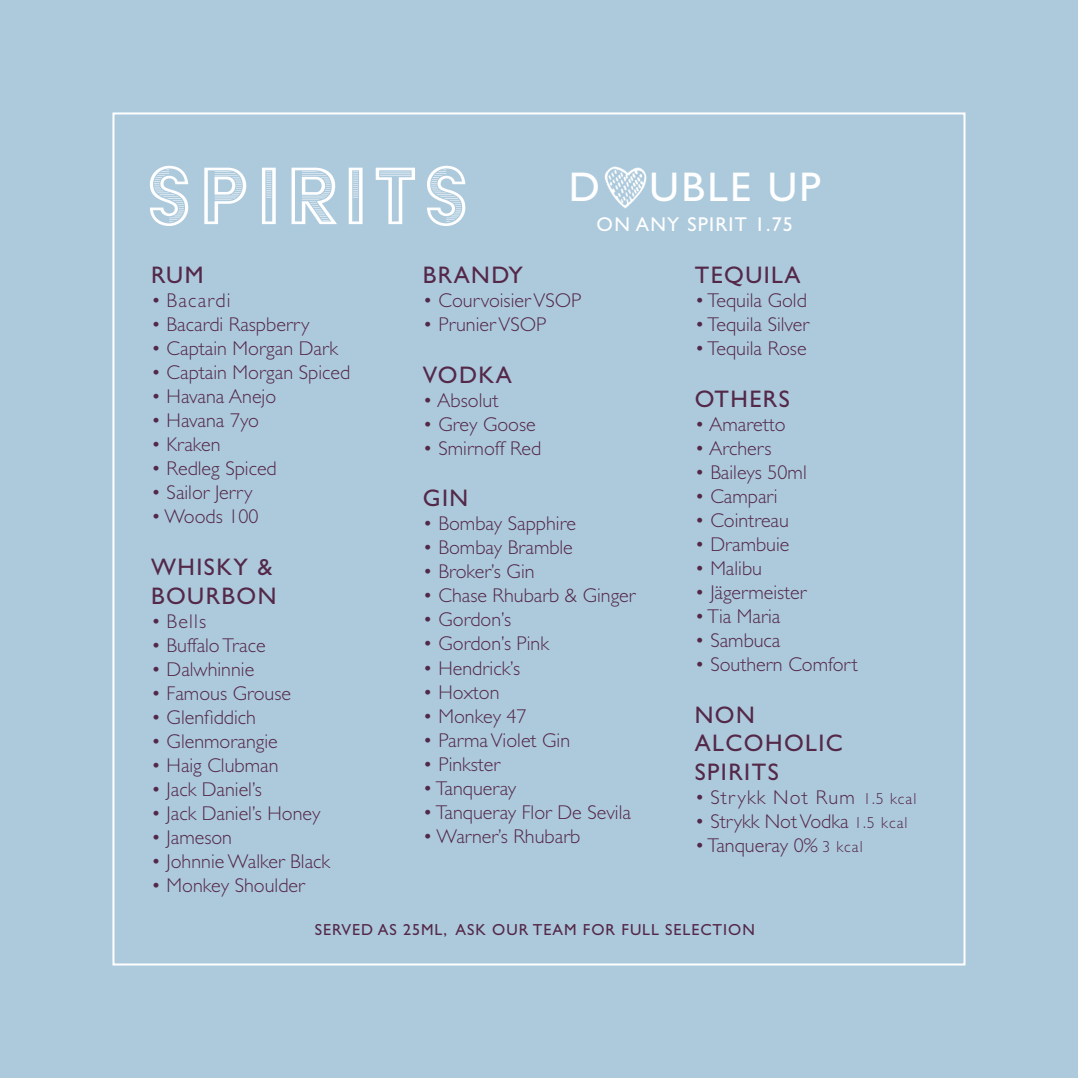
<style>
.page{position:relative;width:1078px;height:1078px;background:#fff}
.page>*{position:absolute;margin:0;border:0;box-sizing:border-box;transform-origin:0 0}
.t1{font:94px "Acier BAT Text Gris";letter-spacing:.07em;color:#fff}
.t2{font:41.6px "Gill Sans";letter-spacing:.06em;color:#fff}
.t3{font:24px/28.8px "Gill Sans";letter-spacing:.06em;color:#542849}
.t4{font:300 20px "Gill Sans";color:#542849}
.t5{font:300 20px "Gill Sans";letter-spacing:.06em;color:#542849}
.t6{font:20px "Gill Sans";letter-spacing:.06em;color:#fff}
.t7{font:16px "Gill Sans";letter-spacing:.06em;color:#542849}
.s1{font-size:16px}
</style>
<div class="page">
<div style="left:0;top:0;width:1077px;height:1077px;background:#adcadd"></div>
<img style="left:604px;top:166px;width:43px;height:43px">
<h1 class="t1" style="left:146px;top:146px;width:326px">SPIRITS</h1>
<h2 class="t2" style="left:568px;top:163px;width:253px">D UBLE UP</h2>
<p class="t6" style="left:596px;top:212px;width:198px">ON ANY SPIRIT 1.75</p>
<p class="t3" style="left:151px;top:261px;width:54px">RUM</p>
<p class="t5" style="left:151px;top:289px;width:81px">• Bacardi</p>
<p class="t4" style="left:151px;top:313px;width:160px">• Bacardi Raspberry</p>
<p class="t4" style="left:151px;top:337px;width:188px">• Captain Morgan Dark</p>
<p class="t4" style="left:151px;top:361px;width:201px">• Captain Morgan Spiced</p>
<p class="t4" style="left:151px;top:385px;width:127px">• Havana Anejo</p>
<p class="t4" style="left:151px;top:409px;width:109px">• Havana 7yo</p>
<p class="t4" style="left:151px;top:433px;width:71px">• Kraken</p>
<p class="t4" style="left:151px;top:457px;width:127px">• Redleg Spiced</p>
<p class="t4" style="left:151px;top:481px;width:103px">• Sailor Jerry</p>
<p class="t4" style="left:151px;top:505px;width:109px">• Woods 100</p>
<p class="t3" style="left:151px;top:552px;width:127px">WHISKY &amp;<br>BOURBON</p>
<p class="t4" style="left:151px;top:609px;width:57px">• Bells</p>
<p class="t4" style="left:151px;top:633px;width:116px">• Buffalo Trace</p>
<p class="t4" style="left:151px;top:657px;width:105px">• Dalwhinnie</p>
<p class="t4" style="left:151px;top:681px;width:141px">• Famous Grouse</p>
<p class="t4" style="left:151px;top:705px;width:106px">• Glenfiddich</p>
<p class="t4" style="left:151px;top:729px;width:128px">• Glenmorangie</p>
<p class="t4" style="left:151px;top:753px;width:129px">• Haig Clubman</p>
<p class="t4" style="left:151px;top:777px;width:112px">• Jack Daniel’s</p>
<p class="t4" style="left:151px;top:801px;width:171px">• Jack Daniel’s Honey</p>
<p class="t4" style="left:151px;top:825px;width:82px">• Jameson</p>
<p class="t4" style="left:151px;top:849px;width:180px">• Johnnie Walker Black</p>
<p class="t4" style="left:151px;top:873px;width:155px">• Monkey Shoulder</p>
<p class="t3" style="left:423px;top:261px;width:102px">BRANDY</p>
<p class="t4" style="left:423px;top:289px;width:160px">• Courvoisier VSOP</p>
<p class="t4" style="left:423px;top:313px;width:125px">• Prunier VSOP</p>
<p class="t3" style="left:423px;top:360px;width:90px">VODKA</p>
<p class="t4" style="left:423px;top:389px;width:77px">• Absolut</p>
<p class="t4" style="left:423px;top:413px;width:114px">• Grey Goose</p>
<p class="t4" style="left:423px;top:437px;width:120px">• Smirnoff Red</p>
<p class="t3" style="left:423px;top:484px;width:47px">GIN</p>
<p class="t4" style="left:423px;top:512px;width:154px">• Bombay Sapphire</p>
<p class="t4" style="left:423px;top:536px;width:151px">• Bombay Bramble</p>
<p class="t4" style="left:423px;top:560px;width:113px">• Broker’s Gin</p>
<p class="t4" style="left:423px;top:584px;width:214px">• Chase Rhubarb &amp; Ginger</p>
<p class="t4" style="left:423px;top:608px;width:90px">• Gordon’s</p>
<p class="t4" style="left:423px;top:632px;width:127px">• Gordon’s Pink</p>
<p class="t4" style="left:423px;top:656px;width:99px">• Hendrick’s</p>
<p class="t4" style="left:423px;top:680px;width:78px">• Hoxton</p>
<p class="t4" style="left:423px;top:704px;width:105px">• Monkey 47</p>
<p class="t4" style="left:423px;top:728px;width:149px">• Parma Violet Gin</p>
<p class="t4" style="left:423px;top:752px;width:79px">• Pinkster</p>
<p class="t4" style="left:423px;top:776px;width:95px">• Tanqueray</p>
<p class="t4" style="left:423px;top:800px;width:209px">• Tanqueray Flor De Sevila</p>
<p class="t4" style="left:423px;top:824px;width:159px">• Warner’s Rhubarb</p>
<p class="t3" style="left:694px;top:261px;width:107px">TEQUILA</p>
<p class="t4" style="left:694px;top:289px;width:114px">• Tequila Gold</p>
<p class="t4" style="left:694px;top:313px;width:116px">• Tequila Silver</p>
<p class="t4" style="left:694px;top:337px;width:113px">• Tequila Rose</p>
<p class="t3" style="left:694px;top:384px;width:96px">OTHERS</p>
<p class="t4" style="left:694px;top:413px;width:92px">• Amaretto</p>
<p class="t4" style="left:694px;top:437px;width:78px">• Archers</p>
<p class="t4" style="left:694px;top:461px;width:113px">• Baileys 50ml</p>
<p class="t4" style="left:694px;top:485px;width:84px">• Campari</p>
<p class="t4" style="left:694px;top:509px;width:96px">• Cointreau</p>
<p class="t4" style="left:694px;top:533px;width:96px">• Drambuie</p>
<p class="t4" style="left:694px;top:557px;width:69px">• Malibu</p>
<p class="t4" style="left:694px;top:581px;width:113px">• Jägermeister</p>
<p class="t4" style="left:694px;top:605px;width:87px">• Tia Maria</p>
<p class="t4" style="left:694px;top:629px;width:87px">• Sambuca</p>
<p class="t4" style="left:694px;top:653px;width:165px">• Southern Comfort</p>
<p class="t3" style="left:694px;top:700px;width:150px">NON<br>ALCOHOLIC<br>SPIRITS</p>
<p class="t5" style="left:694px;top:786px;width:223px">• Strykk Not Rum <span class="s1">1.5 kcal</span></p>
<p class="t4" style="left:694px;top:810px;width:214px">• Strykk Not Vodka <span class="s1">1.5 kcal</span></p>
<p class="t4" style="left:694px;top:834px;width:169px">• Tanqueray 0% <span class="s1">3 kcal</span></p>
<p class="t7" style="left:315px;top:919px;width:441px">SERVED AS 25ML, ASK OUR TEAM FOR FULL SELECTION</p>
</div>
